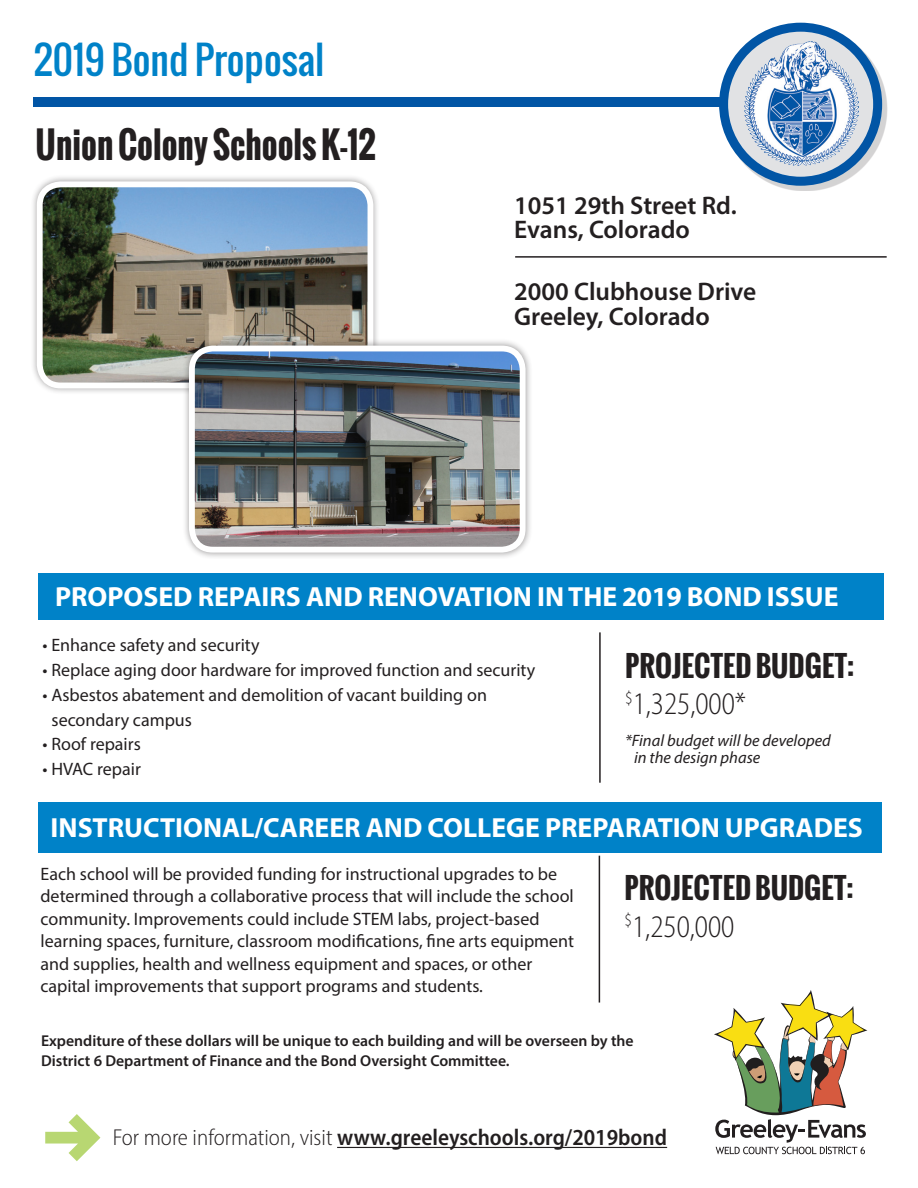
<style>
.page{position:relative;width:918px;height:1188px;background:#fff}
.page>*{position:absolute;margin:0;border:0;box-sizing:border-box;transform-origin:0 0}
.t1{font:38.1px "Oswald";color:#0082c8}
.t2{font:700 36px "Oswald";color:#231f20;scale:.93 1}
.t3{font:300 semi-condensed 31.5px "Myriad Pro";color:#231f20;scale:.93 1}
.t4{font:700 28.5px "Oswald";color:#231f20}
.t5{font:700 27.75px "Myriad Pro";color:#fff}
.t6{font:600 25.5px "Myriad Pro";color:#231f20}
.t7{font:600 semi-condensed 23.1px "Myriad Pro";color:#231f20}
.t8{font:18px/22.5px "Myriad Pro";color:#231f20}
.t9{font:italic 16.5px/16.2px "Myriad Pro";color:#231f20}
.t10{font:600 15.75px/20.1px "Myriad Pro";color:#231f20}
.s1{font-weight:300}
</style>
<div class="page">
<div style="left:33px;top:97px;width:687px;height:10px;background:#0155a5"></div>
<div style="left:30px;top:174px;width:350px;height:221px;background:#231f20;opacity:.45"></div>
<img style="left:40px;top:184px;width:330px;height:201px">
<div style="left:37px;top:181px;width:336px;height:207px;border:6px solid #fff;border-radius:21px"></div>
<div style="left:182px;top:339px;width:350px;height:220px;background:#231f20;opacity:.45"></div>
<img style="left:192px;top:349px;width:331px;height:201px">
<div style="left:189px;top:346px;width:337px;height:207px;border:6px solid #fff;border-radius:21px"></div>
<div style="left:724px;top:27px;width:164px;height:164px;background:#231f20;opacity:.2"></div>
<svg style="left:724px;top:27px;width:154px;height:154px;background:#a8bed4"></svg>
<div style="left:719px;top:23px;width:163px;height:163px;border:9px solid #0155a5;border-radius:50%"></div>
<div style="left:38px;top:802px;width:843px;height:51px;background:#0082c8"></div>
<div style="left:38px;top:573px;width:845px;height:47px;background:#0082c8"></div>
<hr style="left:515px;top:256px;width:372px;height:2px;background:#231f20">
<svg style="left:714px;top:990px;width:153px;height:164px"></svg>
<hr style="left:337px;top:1147px;width:330px;height:1px;background:#231f20">
<svg style="left:45px;top:1114px;width:56px;height:47px"></svg>
<hr style="left:599px;top:856px;width:1px;height:147px;background:#231f20">
<hr style="left:599px;top:632px;width:2px;height:151px;background:#231f20">
<img style="left:744px;top:41px;width:115px;height:124px">
<p class="t1" style="left:34px;top:31px;width:292px">2019 Bond Proposal</p>
<p class="t2" style="left:36px;top:118px;width:368px">Union Colony Schools K-12</p>
<p class="t6" style="left:514px;top:189px;width:224px">1051 29th Street Rd.</p>
<p class="t6" style="left:514px;top:213px;width:177px">Evans, Colorado</p>
<p class="t6" style="left:514px;top:276px;width:244px">2000 Clubhouse Drive</p>
<p class="t6" style="left:514px;top:300px;width:197px">Greeley, Colorado</p>
<p class="t5" style="left:55px;top:578px;width:785px">PROPOSED REPAIRS AND RENOVATION IN THE 2019 BOND ISSUE</p>
<p class="t8" style="left:43px;top:634px;width:218px">• Enhance safety and security</p>
<p class="t8" style="left:43px;top:659px;width:494px">• Replace aging door hardware for improved function and security</p>
<p class="t8" style="left:52px;top:682px;width:437px;line-height:24.8px;text-indent:-9px">• Asbestos abatement and demolition of vacant building on secondary campus</p>
<p class="t8" style="left:43px;top:733px;width:100px">• Roof repairs</p>
<p class="t8" style="left:43px;top:758px;width:100px">• HVAC repair</p>
<p class="t4" style="left:625px;top:644px;width:231px">PROJECTED BUDGET:</p>
<p class="t3" style="left:625px;top:685px;width:132px"><sup>$</sup>1,325,000*</p>
<p class="t9" style="left:634px;top:733px;width:198px;text-indent:-9px">*Final budget will be developed in the design phase</p>
<p class="t5" style="left:51px;top:809px;width:814px">INSTRUCTIONAL/CAREER AND COLLEGE PREPARATION UPGRADES</p>
<p class="t8" style="left:40px;top:862px;width:535px">Each school will be provided funding for instructional upgrades to be determined through a collaborative process that will include the school community. Improvements could include STEM labs, project-based learning spaces, furniture, classroom modifications, fine arts equipment and supplies, health and wellness equipment and spaces, or other capital improvements that support programs and students.</p>
<p class="t10" style="left:41px;top:1030px;width:594px">Expenditure of these dollars will be unique to each building and will be overseen by the<br>District 6 Department of Finance and the Bond Oversight Committee.</p>
<p class="t4" style="left:624px;top:867px;width:231px">PROJECTED BUDGET:</p>
<p class="t3" style="left:624px;top:907px;width:120px"><sup>$</sup>1,250,000</p>
<p class="t7" style="left:113px;top:1123px;width:556px"><span class="s1">For more information, visit</span> www.greeleyschools.org/2019bond</p>
</div>
